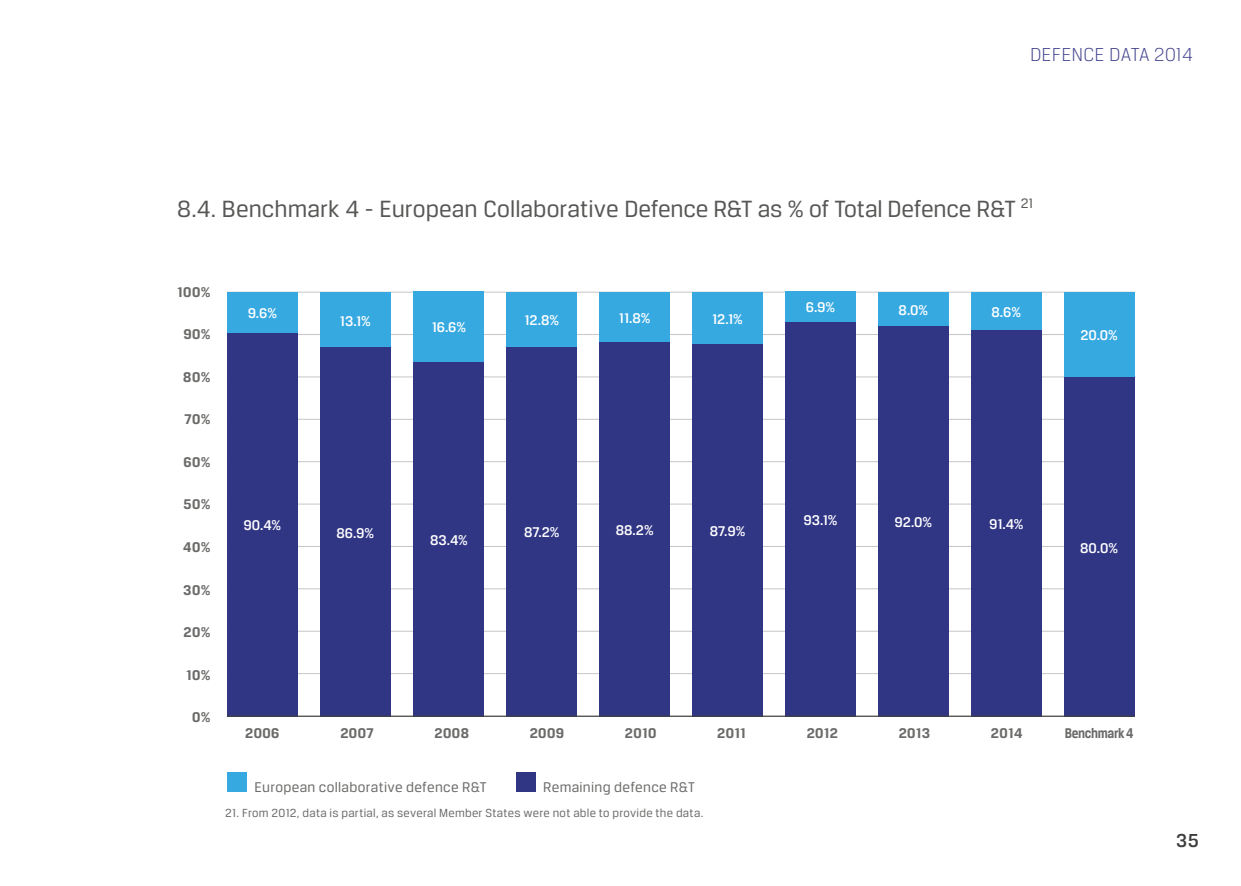
<style>
.page{position:relative;width:1241px;height:886px;background:#fff}
.page>*{position:absolute;margin:0;border:0;box-sizing:border-box;transform-origin:0 0}
.t1{font:25px "Breuer Text";color:#575756}
.t2{font:300 20px "Breuer Text";letter-spacing:.01em;color:#42438e}
.t3{font:500 20px "Breuer Text";color:#3c3c3b}
.t4{font:500 15px "Breuer Text";color:#fff}
.t5{font:700 15px "Breuer Text";letter-spacing:.03em;color:#6b6b6a}
.t6{font:15px "Breuer Text";letter-spacing:.02em;color:#6b6b6a}
.t7{font:700 15px "Breuer Text";letter-spacing:-.025em;color:#6b6b6a;scale:.87 1}
.t8{font:12.5px "Breuer Text";letter-spacing:.02em;color:#6b6b6a}
</style>
<div class="page">
<div style="left:515px;top:772px;width:20px;height:20px;background:#303584"></div>
<div style="left:227px;top:772px;width:20px;height:20px;background:#36a9e1"></div>
<hr style="left:227px;top:292px;width:907px;height:1px;background:#c6c6c6">
<hr style="left:227px;top:334px;width:907px;height:1px;background:#c6c6c6">
<hr style="left:227px;top:419px;width:907px;height:1px;background:#c6c6c6">
<hr style="left:227px;top:588px;width:907px;height:1px;background:#c6c6c6">
<hr style="left:227px;top:461px;width:907px;height:1px;background:#c6c6c6">
<hr style="left:227px;top:631px;width:907px;height:1px;background:#c6c6c6">
<hr style="left:227px;top:376px;width:907px;height:1px;background:#c6c6c6">
<hr style="left:227px;top:546px;width:907px;height:1px;background:#c6c6c6">
<hr style="left:227px;top:504px;width:907px;height:1px;background:#c6c6c6">
<hr style="left:227px;top:673px;width:907px;height:1px;background:#c6c6c6">
<div style="left:227px;top:333px;width:71px;height:384px;background:#303584"></div>
<div style="left:320px;top:347px;width:71px;height:370px;background:#303584"></div>
<div style="left:413px;top:362px;width:71px;height:355px;background:#303584"></div>
<div style="left:506px;top:347px;width:71px;height:370px;background:#303584"></div>
<div style="left:599px;top:342px;width:71px;height:375px;background:#303584"></div>
<div style="left:692px;top:344px;width:71px;height:373px;background:#303584"></div>
<div style="left:785px;top:322px;width:70px;height:395px;background:#303584"></div>
<div style="left:877px;top:326px;width:71px;height:391px;background:#303584"></div>
<div style="left:1063px;top:377px;width:71px;height:340px;background:#303584"></div>
<div style="left:970px;top:330px;width:71px;height:387px;background:#303584"></div>
<hr style="left:227px;top:715px;width:907px;height:2px;background:#424241">
<div style="left:227px;top:292px;width:71px;height:41px;background:#36a9e1"></div>
<div style="left:320px;top:292px;width:71px;height:55px;background:#36a9e1"></div>
<div style="left:413px;top:292px;width:71px;height:70px;background:#36a9e1"></div>
<div style="left:506px;top:292px;width:71px;height:55px;background:#36a9e1"></div>
<div style="left:599px;top:292px;width:71px;height:50px;background:#36a9e1"></div>
<div style="left:692px;top:293px;width:71px;height:51px;background:#36a9e1"></div>
<div style="left:785px;top:292px;width:70px;height:30px;background:#36a9e1"></div>
<div style="left:877px;top:292px;width:71px;height:34px;background:#36a9e1"></div>
<div style="left:1063px;top:292px;width:71px;height:85px;background:#36a9e1"></div>
<div style="left:970px;top:292px;width:71px;height:38px;background:#36a9e1"></div>
<h2 class="t2" style="left:1029px;top:43px;width:164px">DEFENCE DATA 2014</h2>
<h1 class="t1" style="left:177px;top:195px;width:857px">8.4. Benchmark 4 - European Collaborative Defence R&amp;T as % of Total Defence R&amp;T <sup>21</sup></h1>
<p class="t5" style="left:177px;top:283px;width:35px">100%</p>
<p class="t5" style="left:183px;top:326px;width:29px">90%</p>
<p class="t5" style="left:183px;top:368px;width:29px">80%</p>
<p class="t5" style="left:184px;top:411px;width:28px">70%</p>
<p class="t5" style="left:183px;top:453px;width:29px">60%</p>
<p class="t5" style="left:183px;top:496px;width:29px">50%</p>
<p class="t5" style="left:183px;top:539px;width:29px">40%</p>
<p class="t5" style="left:183px;top:581px;width:29px">30%</p>
<p class="t5" style="left:183px;top:624px;width:29px">20%</p>
<p class="t5" style="left:186px;top:666px;width:26px">10%</p>
<p class="t5" style="left:192px;top:709px;width:20px">0%</p>
<p class="t4" style="left:248px;top:305px;width:31px">9.6%</p>
<p class="t4" style="left:243px;top:517px;width:39px">90.4%</p>
<p class="t4" style="left:340px;top:312px;width:32px">13.1%</p>
<p class="t4" style="left:336px;top:524px;width:39px">86.9%</p>
<p class="t4" style="left:431px;top:319px;width:36px">16.6%</p>
<p class="t4" style="left:430px;top:532px;width:39px">83.4%</p>
<p class="t4" style="left:524px;top:312px;width:36px">12.8%</p>
<p class="t4" style="left:619px;top:310px;width:33px">11.8%</p>
<p class="t4" style="left:712px;top:311px;width:32px">12.1%</p>
<p class="t4" style="left:524px;top:524px;width:37px">87.2%</p>
<p class="t4" style="left:615px;top:522px;width:39px">88.2%</p>
<p class="t4" style="left:709px;top:523px;width:37px">87.9%</p>
<p class="t4" style="left:805px;top:299px;width:31px">6.9%</p>
<p class="t4" style="left:898px;top:302px;width:31px">8.0%</p>
<p class="t4" style="left:991px;top:304px;width:31px">8.6%</p>
<p class="t4" style="left:803px;top:512px;width:36px">93.1%</p>
<p class="t4" style="left:894px;top:514px;width:39px">92.0%</p>
<p class="t4" style="left:988px;top:516px;width:36px">91.4%</p>
<p class="t4" style="left:1080px;top:327px;width:39px">20.0%</p>
<p class="t4" style="left:1079px;top:539px;width:39px">80.0%</p>
<p class="t5" style="left:245px;top:724px;width:36px">2006</p>
<p class="t5" style="left:340px;top:724px;width:35px">2007</p>
<p class="t5" style="left:434px;top:724px;width:36px">2008</p>
<p class="t5" style="left:529px;top:724px;width:36px">2009</p>
<p class="t5" style="left:624px;top:724px;width:33px">2010</p>
<p class="t5" style="left:717px;top:724px;width:30px">2011</p>
<p class="t5" style="left:806px;top:724px;width:33px">2012</p>
<p class="t5" style="left:898px;top:724px;width:33px">2013</p>
<p class="t5" style="left:990px;top:724px;width:33px">2014</p>
<p class="t7" style="left:1064px;top:724px;width:81px">Benchmark 4</p>
<p class="t6" style="left:254px;top:779px;width:234px">European collaborative defence R&amp;T</p>
<p class="t6" style="left:543px;top:779px;width:153px">Remaining defence R&amp;T</p>
<p class="t8" style="left:225px;top:806px;width:479px">21. From 2012, data is partial, as several Member States were not able to provide the data.</p>
<h2 class="t3" style="left:1175px;top:830px;width:24px">35</h2>
</div>
